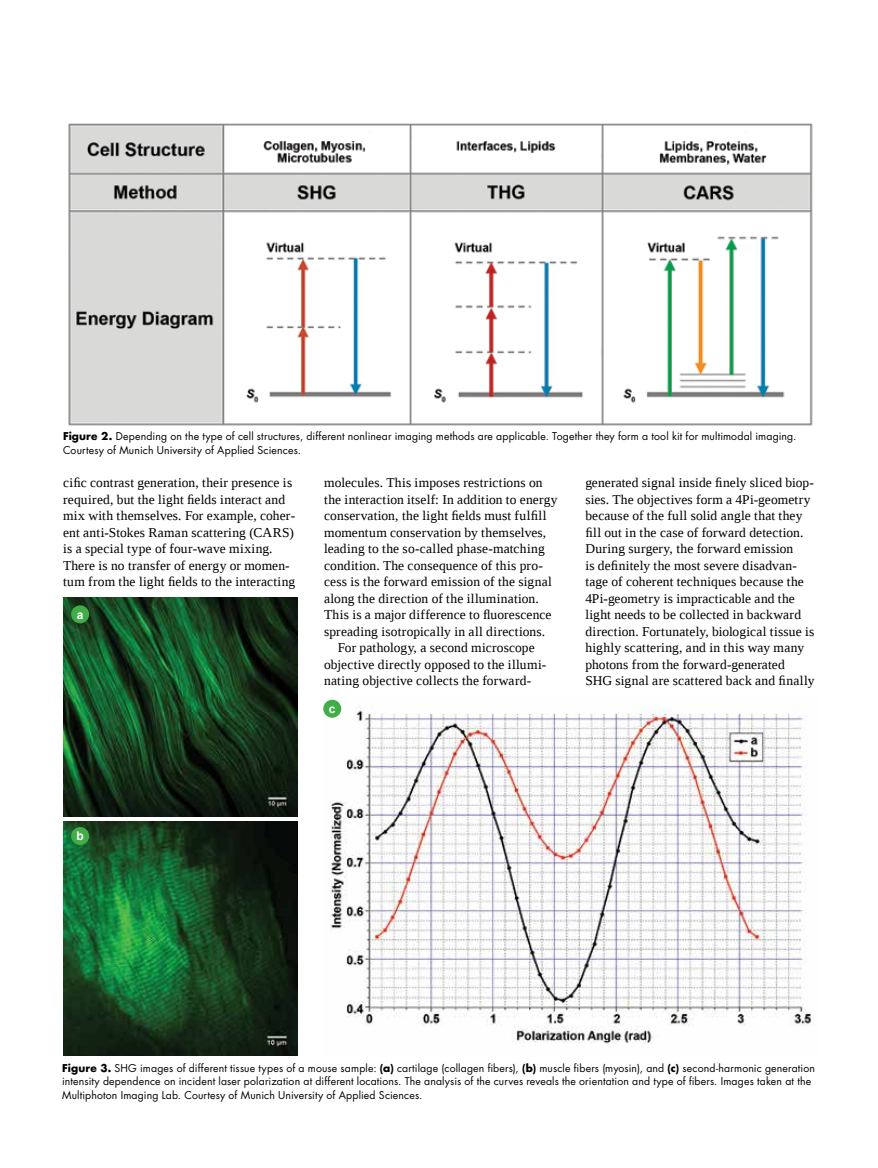
<style>
.page{position:relative;width:878px;height:1168px;background:#fff}
.page>*{position:absolute;margin:0;border:0;box-sizing:border-box;transform-origin:0 0}
.t1{font:13.5px/16.5px "Liberation Serif";letter-spacing:.01em;color:#000}
.t2{font:700 12px "Arial";color:#fff}
.t3{font:10.5px/13.5px "Futura Std";letter-spacing:.015em;color:#000}
.s1{font-weight:700}
</style>
<div class="page">
<img style="left:68px;top:123px;width:745px;height:303px">
<img style="left:63px;top:597px;width:234px;height:220px">
<img style="left:63px;top:821px;width:234px;height:234px">
<img style="left:323px;top:699px;width:488px;height:345px">
<div style="left:71px;top:605px;width:18px;height:18px;background:#41ad49;border-radius:50%"></div>
<div style="left:71px;top:827px;width:18px;height:18px;background:#41ad49;border-radius:50%"></div>
<div style="left:323px;top:700px;width:18px;height:18px;background:#41ad49;border-radius:50%"></div>
<p class="t3" style="left:63px;top:430px;width:735px"><span class="s1">Figure 2.</span> Depending on the type of cell structures, different nonlinear imaging methods are applicable. Together they form a tool kit for multimodal imaging.<br>Courtesy of Munich University of Applied Sciences.</p>
<p class="t1" style="left:63px;top:474px;width:234px">cific contrast generation, their presence is required, but the light fields interact and mix with themselves. For example, coher&shy;ent anti-Stokes Raman scattering (CARS) is a special type of four-wave mixing.<br>There is no transfer of energy or momen&shy;tum from the light fields to the interacting</p>
<p class="t2" style="left:77px;top:606px;width:8px">a</p>
<p class="t1" style="left:324px;top:474px;width:220px">molecules. This imposes restrictions on</p>
<p class="t1" style="left:324px;top:491px;width:235px">the interaction itself: In addition to energy</p>
<p class="t1" style="left:324px;top:507px;width:224px">conservation, the light fields must fulfill</p>
<p class="t1" style="left:324px;top:524px;width:224px">momentum conservation by themselves,</p>
<p class="t1" style="left:324px;top:540px;width:222px">leading to the so-called phase-matching</p>
<p class="t1" style="left:324px;top:557px;width:220px">condition. The consequence of this pro-</p>
<p class="t1" style="left:324px;top:573px;width:229px">cess is the forward emission of the signal</p>
<p class="t1" style="left:324px;top:590px;width:216px">along the direction of the illumination.</p>
<p class="t1" style="left:324px;top:606px;width:229px">This is a major difference to fluorescence</p>
<p class="t1" style="left:324px;top:623px;width:222px">spreading isotropically in all directions.</p>
<p class="t1" style="left:338px;top:639px;width:199px">For pathology, a second microscope</p>
<p class="t1" style="left:324px;top:656px;width:224px">objective directly opposed to the illumi-</p>
<p class="t1" style="left:324px;top:672px;width:208px">nating objective collects the forward-</p>
<p class="t2" style="left:329px;top:700px;width:8px">c</p>
<p class="t1" style="left:585px;top:474px;width:231px">generated signal inside finely sliced biop&shy;sies. The objectives form a 4Pi-geometry because of the full solid angle that they fill out in the case of forward detection.<br>During surgery, the forward emission<br>is definitely the most severe disadvan&shy;tage of coherent techniques because the 4Pi-geometry is impracticable and the light needs to be collected in backward direction. Fortunately, biological tissue is highly scattering, and in this way many photons from the forward-generated SHG signal are scattered back and finally</p>
<p class="t2" style="left:76px;top:828px;width:9px">b</p>
<p class="t3" style="left:62px;top:1061px;width:754px"><span class="s1">Figure 3.</span> SHG images of different tissue types of a mouse sample: <span class="s1">(a)</span> cartilage (collagen fibers), <span class="s1">(b)</span> muscle fibers (myosin), and <span class="s1">(c)</span> second-harmonic generation intensity dependence on incident laser polarization at different locations. The analysis of the curves reveals the orientation and type of fibers. Images taken at the<br>Multiphoton Imaging Lab. Courtesy of Munich University of Applied Sciences.</p>
</div>
